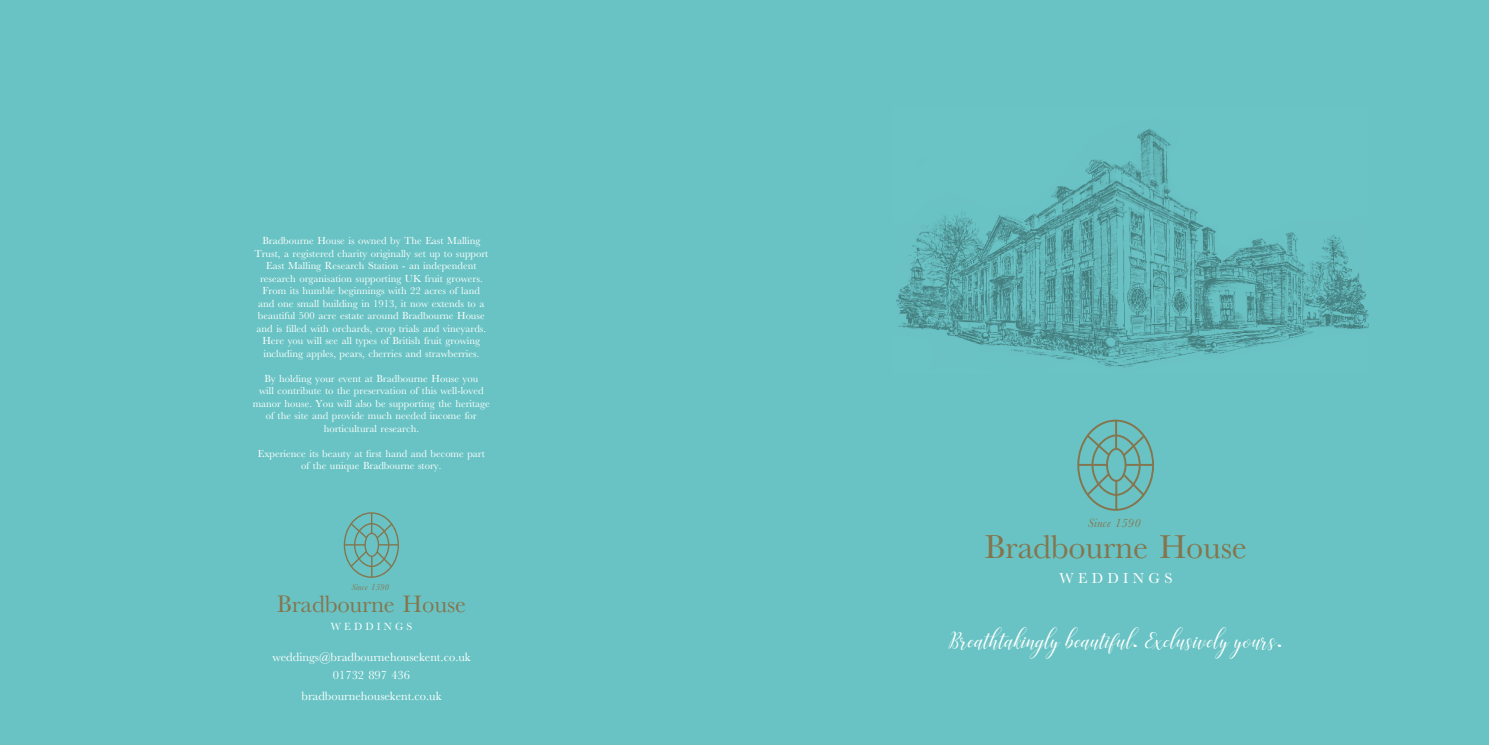
<style>
.page{position:relative;width:1489px;height:745px;background:#fff}
.page>*{position:absolute;margin:0;border:0;box-sizing:border-box;transform-origin:0 0}
.t1{font:34.25px "M Baskerville";letter-spacing:-.01em;color:#85754e}
.t2{font:27.5px "Challista";letter-spacing:.01em;color:#fff}
.t3{font:24.75px "M Baskerville";letter-spacing:-.01em;color:#85754e}
.t4{font:15px "M Baskerville";letter-spacing:.29em;color:#fff}
.t5{font:12.5px/17.5px "M Baskerville";color:#fff;text-align:center}
.t6{font:italic 12.5px "M Baskerville";letter-spacing:.01em;color:#85754e}
.t7{font:10.75px "M Baskerville";letter-spacing:.29em;color:#fff}
.t8{font:10.62px/12.5px "M Baskerville";color:#fff;text-align:center}
.t9{font:italic 9px "M Baskerville";letter-spacing:.01em;color:#85754e}
.s1{font-family:"Vincentia"}
</style>
<div class="page">
<div style="left:0;top:0;width:1488px;height:744px;background:#69c3c4"></div>
<div style="left:887px;top:107px;width:485px;height:265px;background:#69c3c4"></div>
<img style="left:893px;top:128px;width:474px;height:240px">
<svg style="left:1077px;top:419px;width:76px;height:91px;background:#6eb3ad"></svg>
<svg style="left:344px;top:512px;width:55px;height:65px;background:#6eb3ad"></svg>
<p class="t8" style="left:254px;top:234px;width:235px">Bradbourne House is owned by The East Malling Trust, a registered charity originally set up to support East Malling Research Station - an independent research organisation supporting UK fruit growers.<br>From its humble beginnings with 22 acres of land and one small building in 1913, it now extends to a beautiful 500 acre estate around Bradbourne House and is filled with orchards, crop trials and vineyards.<br>Here you will see all types of British fruit growing including apples, pears, cherries and strawberries.</p>
<p class="t8" style="left:253px;top:372px;width:239px">By holding your event at Bradbourne House you<br>will contribute to the preservation of this well-loved manor house. You will also be supporting the heritage of the site and provide much needed income for horticultural research.</p>
<p class="t8" style="left:258px;top:447px;width:228px">Experience its beauty at first hand and become part of the unique Bradbourne story.</p>
<p class="t9" style="left:351px;top:581px;width:39px">Since 1590</p>
<h3 class="t3" style="left:277px;top:589px;width:190px">Bradbourne House</h3>
<p class="t7" style="left:331px;top:620px;width:83px">WEDDINGS</p>
<p class="t5" style="left:272px;top:648px;width:200px">weddings@bradbournehousekent.co.uk<br>01732 897 436</p>
<p class="t5" style="left:301px;top:686px;width:141px">bradbournehousekent.co.uk</p>
<p class="t6" style="left:1087px;top:515px;width:54px">Since 1590</p>
<h1 class="t1" style="left:984px;top:526px;width:264px">Bradbourne House</h1>
<h3 class="t4" style="left:1059px;top:569px;width:115px">WEDDINGS</h3>
<h2 class="t2" style="left:949px;top:623px;width:334px">Breathtakingly beautiful<span class="s1">.</span> Exclusively yours<span class="s1">.</span></h2>
</div>
